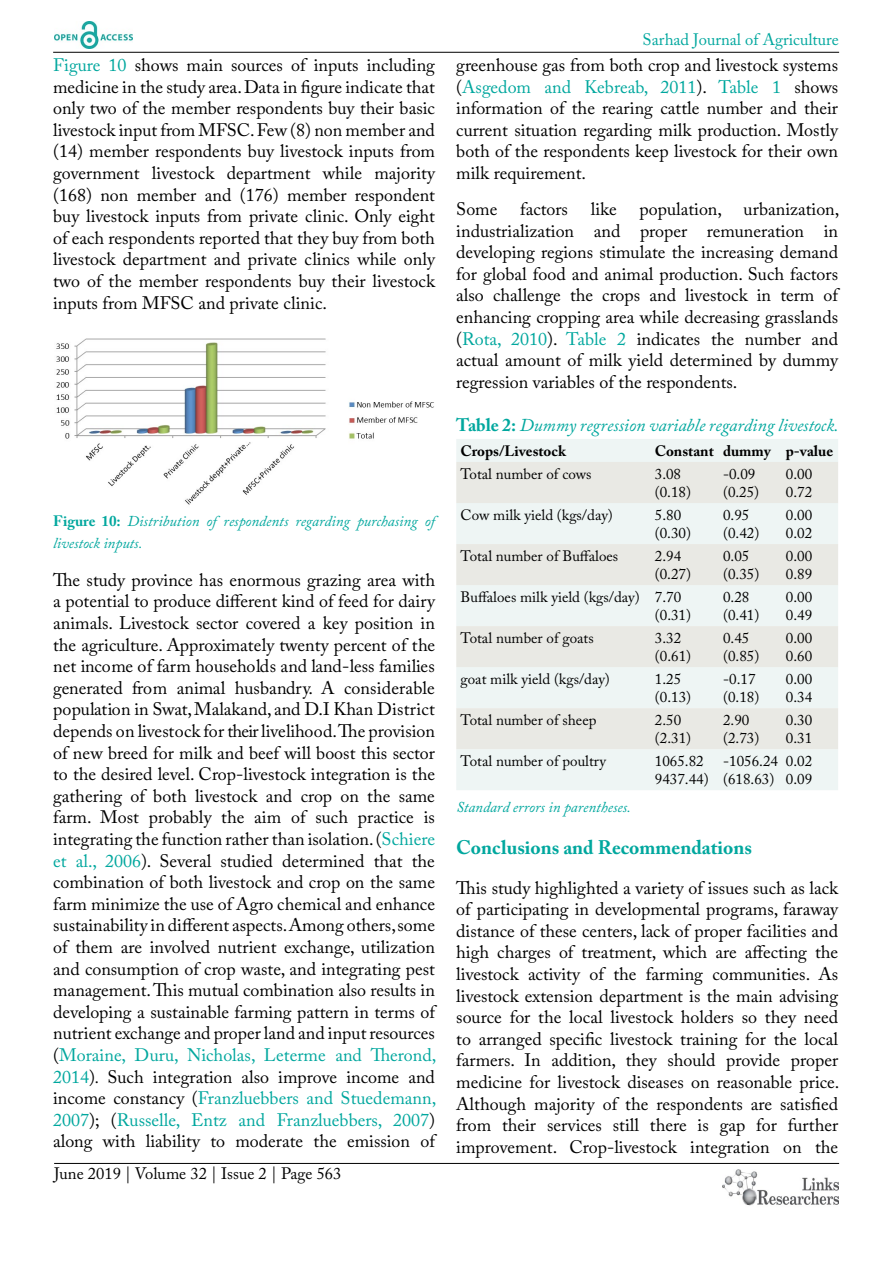
<style>
.page{position:relative;width:893px;height:1263px;background:#fff}
.page>*{position:absolute;margin:0;border:0;box-sizing:border-box;transform-origin:0 0}
.t1{font:700 19.5px "Adobe Caslon Pro";color:#00a79e}
.t2{font:18px/21.6px "Adobe Caslon Pro";color:#000;text-align:justify}
.t3{font:italic 18px "Adobe Caslon Pro";color:#00a79e}
.t4{font:16.5px "Adobe Caslon Pro";color:#000}
.t5{font:16.5px "Adobe Caslon Pro";color:#00a79e}
.t6{font:15px/18px "Adobe Caslon Pro";color:#000}
.t7{font:italic 15px/21.6px "Adobe Caslon Pro";color:#00a79e}
.t8{font:700 15px "Adobe Caslon Pro";color:#000}
.s1{color:#00a79e}
.s2{font-weight:700;font-style:normal}
.s3{font-style:italic}
</style>
<div class="page">
<hr style="left:53px;top:52px;width:786px;height:1px;background:#000">
<hr style="left:54px;top:1163px;width:785px;height:1px;background:#000">
<img style="left:54px;top:22px;width:78px;height:27px">
<img style="left:722px;top:1169px;width:117px;height:37px">
<img style="left:56px;top:338px;width:378px;height:167px">
<div style="left:456px;top:439px;width:382px;height:351px;background:#eef5f4"></div>
<svg style="left:456px;top:462px;width:382px;height:287px;background:#ebeeea"></svg>
<p class="t2" style="left:53px;top:54px;width:383px"><span class="s1">Figure 10</span> shows main sources of inputs including medicine in the study area. Data in figure indicate that only two of the member respondents buy their basic livestock input from MFSC. Few (8) non member and (14) member respondents buy livestock inputs from government livestock department while majority (168) non member and (176) member respondent buy livestock inputs from private clinic. Only eight of each respondents reported that they buy from both livestock department and private clinics while only two of the member respondents buy their livestock inputs from MFSC and private clinic.</p>
<p class="t7" style="left:53px;top:510px;width:383px"><span class="s2">Figure 10:</span> Distribution of respondents regarding purchasing of livestock inputs.</p>
<p class="t2" style="left:53px;top:569px;width:385px">The study province has enormous grazing area with a potential to produce different kind of feed for dairy animals. Livestock sector covered a key position in the agriculture. Approximately twenty percent of the net income of farm households and land-less families generated from animal husbandry. A considerable population in Swat, Malakand, and D.I Khan District depends on livestock for their livelihood. The provision of new breed for milk and beef will boost this sector to the desired level. Crop-livestock integration is the gathering of both livestock and crop on the same farm. Most probably the aim of such practice is integrating the function rather than isolation. (<span class="s1">Schiere et al., 2006</span>). Several studied determined that the combination of both livestock and crop on the same farm minimize the use of Agro chemical and enhance sustainability in different aspects. Among others, some of them are involved nutrient exchange, utilization and consumption of crop waste, and integrating pest management. This mutual combination also results in developing a sustainable farming pattern in terms of nutrient exchange and proper land and input resources (<span class="s1">Moraine, Duru, Nicholas, Leterme and Therond, 2014</span>)<span class="s3">.</span> Such integration also improve income and income constancy (<span class="s1">Franzluebbers and Stuedemann, 2007</span>); (<span class="s1">Russelle, Entz and Franzluebbers, 2007</span>) along with liability to moderate the emission of</p>
<p class="t4" style="left:54px;top:1164px;width:289px">June 2019 | Volume 32 | Issue 2 | Page 563</p>
<p class="t5" style="left:643px;top:30px;width:198px">Sarhad Journal of Agriculture</p>
<p class="t2" style="left:456px;top:54px;width:383px">greenhouse gas from both crop and livestock systems (<span class="s1">Asgedom and Kebreab, 2011</span>). <span class="s1">Table 1</span> shows information of the rearing cattle number and their current situation regarding milk production. Mostly both of the respondents keep livestock for their own milk requirement.</p>
<p class="t2" style="left:456px;top:198px;width:43px">Some</p>
<p class="t2" style="left:520px;top:198px;width:49px">factors</p>
<p class="t2" style="left:591px;top:198px;width:28px">like</p>
<p class="t2" style="left:456px;top:198px;width:385px;text-indent:183px">population, urbanization, industrialization and proper remuneration in developing regions stimulate the increasing demand for global food and animal production. Such factors also challenge the crops and livestock in term of enhancing cropping area while decreasing grasslands (<span class="s1">Rota, 2010</span>). <span class="s1">Table 2</span> indicates the number and actual amount of milk yield determined by dummy regression variables of the respondents.</p>
<p class="t3" style="left:456px;top:414px;width:384px"><span class="s2">Table 2:</span> Dummy regression variable regarding livestock.</p>
<p class="t8" style="left:460px;top:442px;width:107px">Crops/Livestock</p>
<p class="t8" style="left:655px;top:442px;width:180px">Constant dummy p-value</p>
<p class="t6" style="left:461px;top:465px;width:133px">Total number of cows</p>
<p class="t6" style="left:655px;top:465px;width:38px">3.08 (0.18)</p>
<p class="t6" style="left:723px;top:465px;width:38px">-0.09 (0.25)</p>
<p class="t6" style="left:786px;top:465px;width:28px">0.00<br>0.72</p>
<p class="t6" style="left:461px;top:506px;width:154px">Cow milk yield (kgs/day)</p>
<p class="t6" style="left:655px;top:506px;width:38px">5.80 (0.30)</p>
<p class="t6" style="left:723px;top:506px;width:38px">0.95 (0.42)</p>
<p class="t6" style="left:786px;top:506px;width:28px">0.00<br>0.02</p>
<p class="t6" style="left:461px;top:547px;width:159px">Total number of Buffaloes</p>
<p class="t6" style="left:655px;top:547px;width:38px">2.94 (0.27)</p>
<p class="t6" style="left:723px;top:547px;width:38px">0.05 (0.35)</p>
<p class="t6" style="left:786px;top:547px;width:28px">0.00<br>0.89</p>
<p class="t6" style="left:655px;top:588px;width:38px;text-indent:-194px">Buffaloes milk yield (kgs/day) 7.70 (0.31)</p>
<p class="t6" style="left:723px;top:588px;width:38px">0.28 (0.41)</p>
<p class="t6" style="left:786px;top:588px;width:28px">0.00<br>0.49</p>
<p class="t6" style="left:461px;top:629px;width:135px">Total number of goats</p>
<p class="t6" style="left:655px;top:629px;width:38px">3.32 (0.61)</p>
<p class="t6" style="left:723px;top:629px;width:38px">0.45 (0.85)</p>
<p class="t6" style="left:786px;top:629px;width:28px">0.00<br>0.60</p>
<p class="t6" style="left:461px;top:670px;width:151px">goat milk yield (kgs/day)</p>
<p class="t6" style="left:655px;top:670px;width:38px">1.25 (0.13)</p>
<p class="t6" style="left:723px;top:670px;width:38px">-0.17 (0.18)</p>
<p class="t6" style="left:786px;top:670px;width:28px">0.00<br>0.34</p>
<p class="t6" style="left:461px;top:711px;width:137px">Total number of sheep</p>
<p class="t6" style="left:655px;top:711px;width:38px">2.50 (2.31)</p>
<p class="t6" style="left:723px;top:711px;width:38px">2.90 (2.73)</p>
<p class="t6" style="left:786px;top:711px;width:28px">0.30<br>0.31</p>
<p class="t6" style="left:461px;top:752px;width:147px">Total number of poultry</p>
<p class="t6" style="left:655px;top:752px;width:55px">1065.82<br>9437.44)</p>
<p class="t6" style="left:723px;top:752px;width:56px">-1056.24 (618.63)</p>
<p class="t6" style="left:786px;top:752px;width:28px">0.02<br>0.09</p>
<p class="t7" style="left:456px;top:796px;width:176px">Standard errors in parentheses.</p>
<p class="t1" style="left:456px;top:836px;width:297px">Conclusions and Recommendations</p>
<p class="t2" style="left:456px;top:876px;width:385px">This study highlighted a variety of issues such as lack of participating in developmental programs, faraway distance of these centers, lack of proper facilities and high charges of treatment, which are affecting the livestock activity of the farming communities. As livestock extension department is the main advising source for the local livestock holders so they need to arranged specific livestock training for the local farmers. In addition, they should provide proper medicine for livestock diseases on reasonable price.<br>Although majority of the respondents are satisfied from their services still there is gap for further improvement. Crop-livestock integration on the</p>
</div>
